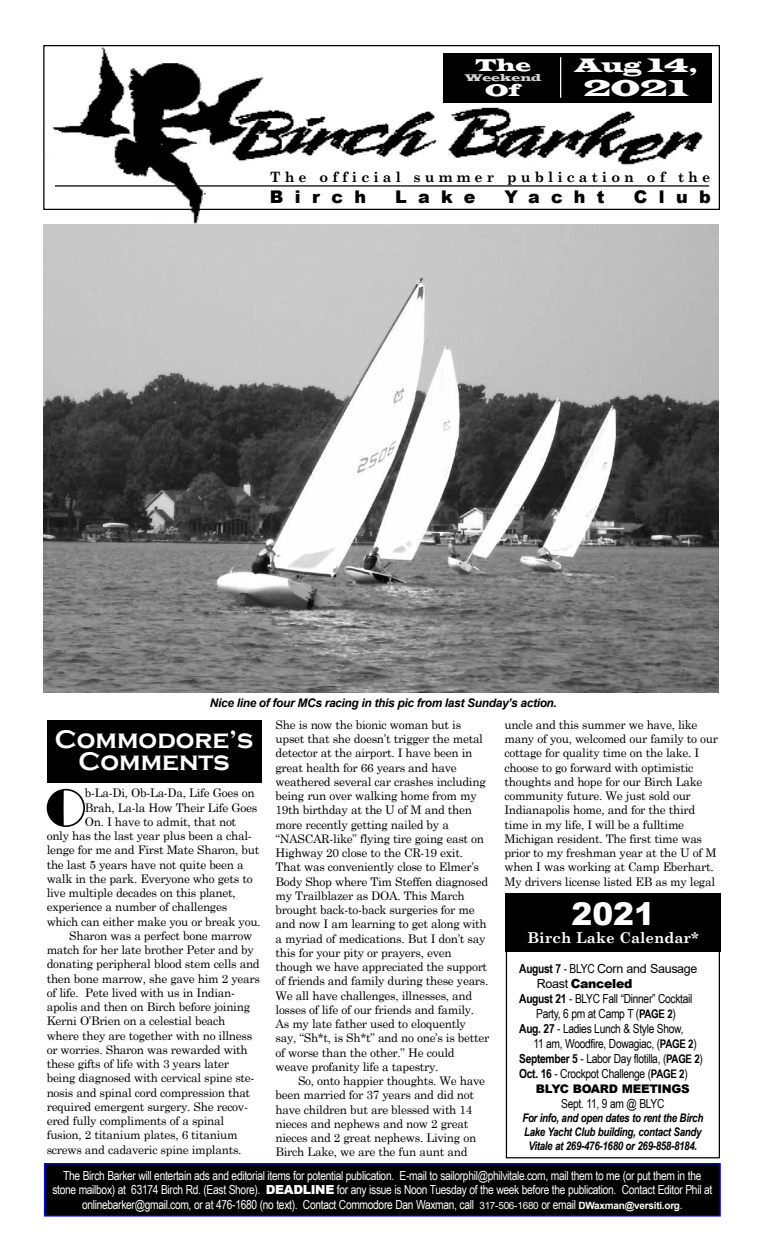
<style>
.page{position:relative;width:765px;height:1260px;background:#fff}
.page>*{position:absolute;margin:0;border:0;box-sizing:border-box;transform-origin:0 0}
.t1{font:54px "Broadway";color:#000}
.t2{font:900 31.25px "Arial";color:#fff}
.t3{font:700 26.25px/22.5px "Copperplate Gothic";color:#fff;text-align:center}
.t4{font:23.75px "Latin Wide";color:#fff}
.t5{font:20px "Latin Wide";color:#fff}
.t6{font:900 17.5px "Arial";letter-spacing:.65em;color:#000}
.t7{font:17.5px "Latin Wide";color:#fff}
.t8{font:700 15px "Century Schoolbook";color:#fff}
.t9{font:700 14.25px "Century Schoolbook";letter-spacing:.29em;color:#000}
.t10{font:12.5px/13.8px "Arial Narrow";letter-spacing:-.025em;color:#fff;text-align:center}
.t11{font:12.5px "Arial Narrow";letter-spacing:-.025em;color:#000}
.t12{font:12.5px/15px "Arial";letter-spacing:-.025em;color:#000}
.t13{font:11.88px/14.2px "Century Schoolbook";letter-spacing:-.025em;color:#000}
.t14{font:italic 700 11.88px/14.2px "Arial Narrow";letter-spacing:-.025em;color:#000;text-align:center}
.t15{font:italic 700 11.88px "Arial";letter-spacing:-.025em;color:#000}
.t16{font:900 11.88px "Arial";letter-spacing:-.025em;color:#000}
.t17{font:10px "Latin Wide";letter-spacing:-.02em;color:#d1d3d4}
.s1{font-family:"Arial Narrow";font-weight:700}
.s2{font-family:"Arial Narrow"}
.s3{font-weight:900}
.s4{font-weight:700}
.s5{font-weight:700;font-size:11.88px}
.s6{font-family:"Arial";font-weight:900}
.s7{font-family:"Arial";font-size:10px}
.s8{font-family:"Arial";font-weight:700;font-size:10px}
</style>
<div class="page">
<div style="left:47px;top:720px;width:214px;height:63px;background:#000"></div>
<div style="left:506px;top:893px;width:214px;height:265px;border:1px solid #000"></div>
<div style="left:506px;top:893px;width:215px;height:59px;background:#000"></div>
<img style="left:43px;top:47px;width:676px;height:646px">
<div style="left:43px;top:45px;width:677px;height:165px;border:1px solid #000"></div>
<div style="left:288px;top:167px;width:321px;height:14px;background:#fff"></div>
<hr style="left:55px;top:185px;width:654px;height:2px;background:#000">
<div style="left:443px;top:53px;width:268px;height:49px;background:#000"></div>
<hr style="left:560px;top:57px;width:1px;height:41px;background:#fff">
<div style="left:45px;top:1164px;width:675px;height:52px;background:#000"></div>
<div style="left:44px;top:1163px;width:677px;height:54px;border:1px solid #00f"></div>
<h3 class="t7" style="left:476px;top:54px;width:57px">The</h3>
<p class="t17" style="left:465px;top:71px;width:78px">Weekend</p>
<h3 class="t7" style="left:485px;top:79px;width:38px">Of</h3>
<h3 class="t5" style="left:575px;top:53px;width:124px">Aug 14,</h3>
<h3 class="t4" style="left:583px;top:73px;width:107px">2021</h3>
<p class="t9" style="left:270px;top:166px;width:442px">The official summer publication of the</p>
<h3 class="t6" style="left:270px;top:184px;width:98px">Birch</h3>
<h3 class="t6" style="left:395px;top:184px;width:82px">Lake</h3>
<h3 class="t6" style="left:505px;top:184px;width:102px">Yacht</h3>
<h3 class="t6" style="left:634px;top:184px;width:78px">Club</h3>
<p class="t15" style="left:210px;top:695px;width:349px">Nice line of four MCs racing in this pic from last Sunday’s action.</p>
<h3 class="t3" style="left:55px;top:728px;width:200px">Commodore’s<br>Comments</h3>
<h1 class="t1" style="left:45px;top:777px;width:42px">O</h1>
<p class="t13" style="left:85px;top:785px;width:171px">b-La-Di, Ob-La-Da, Life Goes on</p>
<p class="t13" style="left:85px;top:799px;width:174px">Brah, La-la How Their Life Goes</p>
<p class="t13" style="left:85px;top:813px;width:153px">On. I have to admit, that not</p>
<p class="t13" style="left:47px;top:828px;width:207px">only has the last year plus been a chal-</p>
<p class="t13" style="left:47px;top:842px;width:214px">lenge for me and First Mate Sharon, but</p>
<p class="t13" style="left:47px;top:856px;width:199px">the last 5 years have not quite been a</p>
<p class="t13" style="left:47px;top:870px;width:208px">walk in the park. Everyone who gets to</p>
<p class="t13" style="left:47px;top:885px;width:191px">live multiple decades on this planet,</p>
<p class="t13" style="left:47px;top:899px;width:182px">experience a number of challenges</p>
<p class="t13" style="left:47px;top:913px;width:215px">which can either make you or break you.</p>
<p class="t13" style="left:69px;top:927px;width:185px">Sharon was a perfect bone marrow</p>
<p class="t13" style="left:47px;top:942px;width:209px">match for her late brother Peter and by</p>
<p class="t13" style="left:47px;top:956px;width:215px">donating peripheral blood stem cells and</p>
<p class="t13" style="left:47px;top:970px;width:215px">then bone marrow, she gave him 2 years</p>
<p class="t13" style="left:47px;top:984px;width:190px">of life. Pete lived with us in Indian-</p>
<p class="t13" style="left:47px;top:999px;width:205px">apolis and then on Birch before joining</p>
<p class="t13" style="left:47px;top:1013px;width:180px">Kerni O’Brien on a celestial beach</p>
<p class="t13" style="left:47px;top:1027px;width:207px">where they are together with no illness</p>
<p class="t13" style="left:47px;top:1041px;width:203px">or worries. Sharon was rewarded with</p>
<p class="t13" style="left:47px;top:1056px;width:184px">these gifts of life with 3 years later</p>
<p class="t13" style="left:47px;top:1070px;width:209px">being diagnosed with cervical spine ste-</p>
<p class="t13" style="left:47px;top:1084px;width:205px">nosis and spinal cord compression that</p>
<p class="t13" style="left:47px;top:1098px;width:203px">required emergent surgery. She recov-</p>
<p class="t13" style="left:47px;top:1113px;width:179px">ered fully compliments of a spinal</p>
<p class="t13" style="left:47px;top:1127px;width:192px">fusion, 2 titanium plates, 6 titanium</p>
<p class="t13" style="left:47px;top:1141px;width:196px">screws and cadaveric spine implants.</p>
<p class="t13" style="left:276px;top:717px;width:215px">She is now the bionic woman but is upset that she doesn’t trigger the metal detector at the airport. I have been in great health for 66 years and have weathered several car crashes including being run over walking home from my 19th birthday at the U of M and then more recently getting nailed by a “NASCAR-like” flying tire going east on Highway 20 close to the CR-19 exit.<br>That was conveniently close to Elmer’s Body Shop where Tim Steffen diagnosed my Trailblazer as DOA. This March brought back-to-back surgeries for me and now I am learning to get along with a myriad of medications. But I don’t say this for your pity or prayers, even though we have appreciated the support of friends and family during these years.<br>We all have challenges, illnesses, and losses of life of our friends and family.<br>As my late father used to eloquently say, “Sh*t, is Sh*t” and no one’s is better of worse than the other.” He could weave profanity life a tapestry.</p>
<p class="t13" style="left:276px;top:1073px;width:211px;text-indent:23px">So, onto happier thoughts. We have been married for 37 years and did not have children but are blessed with 14 nieces and nephews and now 2 great nieces and 2 great nephews. Living on Birch Lake, we are the fun aunt and</p>
<p class="t13" style="left:504px;top:717px;width:215px">uncle and this summer we have, like many of you, welcomed our family to our cottage for quality time on the lake. I choose to go forward with optimistic thoughts and hope for our Birch Lake community future. We just sold our Indianapolis home, and for the third time in my life, I will be a fulltime Michigan resident. The first time was prior to my freshman year at the U of M when I was working at Camp Eberhart.<br>My drivers license listed EB as my legal</p>
<h2 class="t2" style="left:572px;top:891px;width:85px">2021</h2>
<p class="t8" style="left:528px;top:926px;width:173px">Birch Lake Calendar*</p>
<p class="t12" style="left:537px;top:961px;width:162px;text-indent:-18px"><span class="s1">August 7</span> <span class="s2">- BLYC</span> Corn and Sausage<br>Roast <span class="s3">Canceled</span></p>
<p class="t11" style="left:519px;top:989px;width:175px"><span class="s4">August 21</span> - BLYC Fall “Dinner” Cocktail</p>
<p class="t11" style="left:536px;top:1004px;width:141px">Party, 6 pm at Camp T (<span class="s5">PAGE 2</span>)</p>
<p class="t11" style="left:519px;top:1019px;width:166px"><span class="s4">Aug. 27</span> - Ladies Lunch &amp; Style Show,</p>
<p class="t11" style="left:533px;top:1034px;width:165px">11 am, Woodfire, Dowagiac, (<span class="s5">PAGE 2</span>)</p>
<p class="t11" style="left:519px;top:1049px;width:185px"><span class="s4">September 5</span> - Labor Day flotilla, (<span class="s5">PAGE 2</span>)</p>
<p class="t11" style="left:519px;top:1064px;width:170px"><span class="s4">Oct. 16</span> - Crockpot Challenge (<span class="s5">PAGE 2</span>)</p>
<p class="t16" style="left:536px;top:1080px;width:155px">BLYC BOARD MEETINGS</p>
<p class="t11" style="left:561px;top:1094px;width:105px">Sept. 11, 9 am @ BLYC</p>
<p class="t14" style="left:522px;top:1110px;width:183px">For info, and open dates to rent the Birch<br>Lake Yacht Club building, contact Sandy<br>Vitale at 269-476-1680 or 269-858-8184.</p>
<p class="t10" style="left:52px;top:1168px;width:661px">The Birch Barker will entertain ads and editorial items for potential publication. E-mail to sailorphil@philvitale.com, mail them to me (or put them in the stone mailbox) at 63174 Birch Rd. (East Shore). <span class="s6">DEADLINE</span> for any issue is Noon Tuesday of the week before the publication. Contact Editor Phil at</p>
<p class="t10" style="left:82px;top:1197px;width:602px">onlinebarker@gmail.com, or at 476-1680 (no text). Contact Commodore Dan Waxman, call <span class="s7">317-506-1680</span> or email <span class="s8">DWaxman@versiti.org</span>.</p>
</div>
